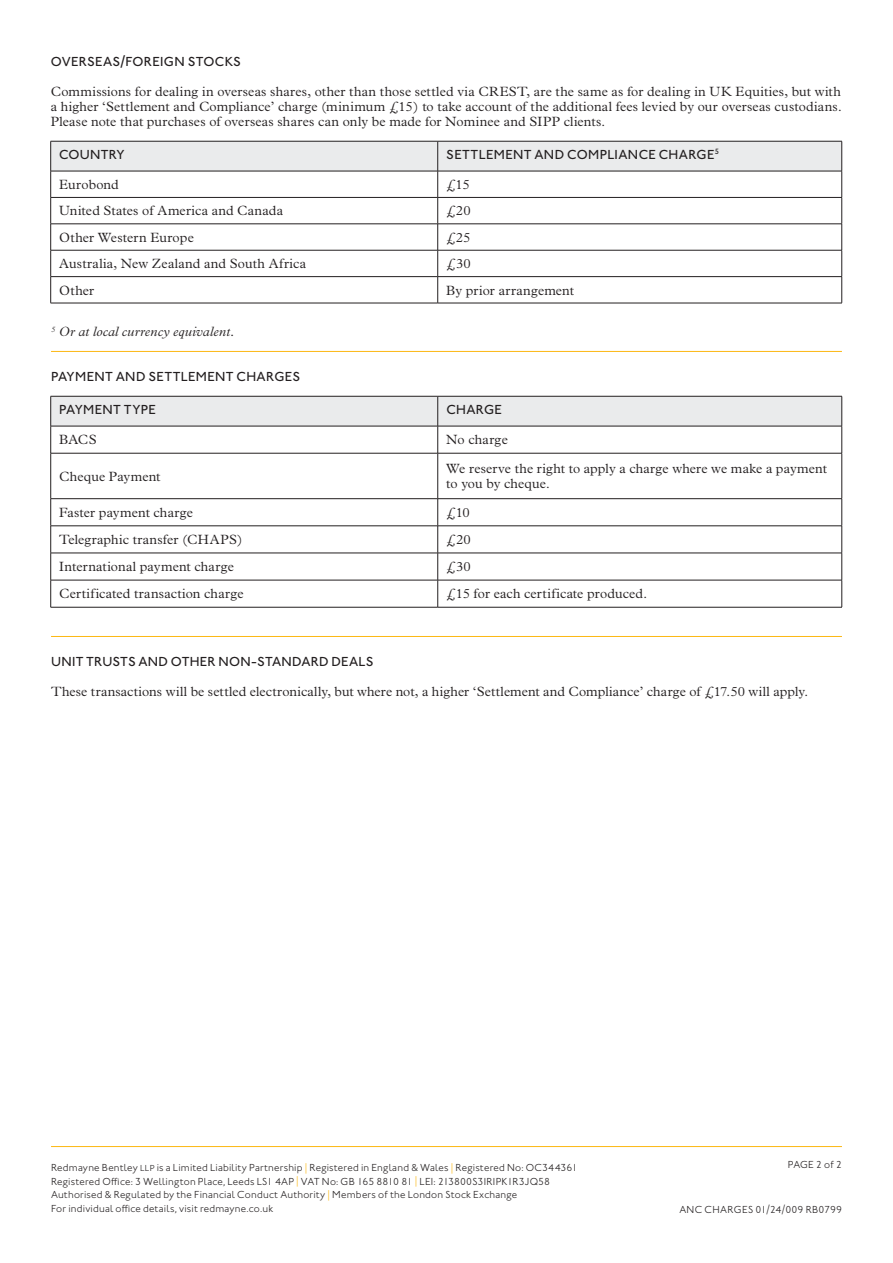
<style>
.page{position:relative;width:893px;height:1263px;background:#fff}
.page>*{position:absolute;margin:0;border:0;box-sizing:border-box;transform-origin:0 0}
.Paragraph_Style_1{font:300 13.5px/15px "Plantin MT Pro";letter-spacing:.01em;color:#231f20}
.Paragraph_Style_1-2{font:500 13.5px "Johnston ITC Pro";letter-spacing:.025em;color:#231f20}
.Paragraph_Style_1-3{font:italic 300 13.5px "Plantin MT Pro";letter-spacing:.01em;color:#231f20}
.t1{font:300 10.5px "Johnston ITC Pro";letter-spacing:.02em;color:#231f20}
.s1{font-size:9px}
.s2{color:#fcb814}
</style>
<div class="page">
<hr style="left:51px;top:1146px;width:791px;height:1px;background:#fcb814">
<svg style="left:50px;top:396px;width:792px;height:57px"></svg>
<hr style="left:51px;top:453px;width:387px;height:1px;background:#231f20">
<hr style="left:50px;top:453px;width:1px;height:45px;background:#231f20">
<hr style="left:438px;top:453px;width:404px;height:1px;background:#231f20">
<hr style="left:437px;top:453px;width:1px;height:45px;background:#231f20">
<hr style="left:841px;top:453px;width:1px;height:45px;background:#231f20">
<hr style="left:51px;top:498px;width:387px;height:1px;background:#231f20">
<hr style="left:438px;top:498px;width:404px;height:1px;background:#231f20">
<hr style="left:51px;top:526px;width:387px;height:1px;background:#231f20">
<hr style="left:438px;top:526px;width:404px;height:1px;background:#231f20">
<hr style="left:51px;top:553px;width:387px;height:1px;background:#231f20">
<hr style="left:438px;top:553px;width:404px;height:1px;background:#231f20">
<hr style="left:51px;top:580px;width:387px;height:1px;background:#231f20">
<svg style="left:50px;top:499px;width:1px;height:108px"></svg>
<hr style="left:438px;top:580px;width:404px;height:1px;background:#231f20">
<svg style="left:437px;top:499px;width:1px;height:108px"></svg>
<svg style="left:841px;top:499px;width:1px;height:108px"></svg>
<hr style="left:51px;top:607px;width:387px;height:1px;background:#231f20">
<hr style="left:438px;top:607px;width:404px;height:1px;background:#231f20">
<hr style="left:51px;top:351px;width:791px;height:1px;background:#fcb814">
<svg style="left:50px;top:141px;width:792px;height:162px"></svg>
<hr style="left:51px;top:303px;width:387px;height:1px;background:#231f20">
<hr style="left:438px;top:303px;width:404px;height:1px;background:#231f20">
<hr style="left:51px;top:636px;width:791px;height:1px;background:#fcb814">
<p class="Paragraph_Style_1-2" style="left:51px;top:54px;width:191px">OVERSEAS/FOREIGN STOCKS</p>
<p class="Paragraph_Style_1" style="left:51px;top:84px;width:792px;text-align:justify">Commissions for dealing in overseas shares, other than those settled via CREST, are the same as for dealing in UK Equities, but with a higher ‘Settlement and Compliance’ charge (minimum £15) to take account of the additional fees levied by our overseas custodians.<br>Please note that purchases of overseas shares can only be made for Nominee and SIPP clients.</p>
<p class="Paragraph_Style_1-2" style="left:59px;top:146px;width:67px">COUNTRY</p>
<p class="Paragraph_Style_1-2" style="left:446px;top:146px;width:274px">SETTLEMENT AND COMPLIANCE CHARGE<sup>5</sup></p>
<p class="Paragraph_Style_1" style="left:59px;top:177px;width:61px">Eurobond</p>
<p class="Paragraph_Style_1" style="left:446px;top:177px;width:25px">£15</p>
<p class="Paragraph_Style_1" style="left:59px;top:203px;width:225px">United States of America and Canada</p>
<p class="Paragraph_Style_1" style="left:446px;top:203px;width:26px">£20</p>
<p class="Paragraph_Style_1" style="left:59px;top:230px;width:136px">Other Western Europe</p>
<p class="Paragraph_Style_1" style="left:446px;top:230px;width:26px">£25</p>
<p class="Paragraph_Style_1" style="left:59px;top:256px;width:248px">Australia, New Zealand and South Africa</p>
<p class="Paragraph_Style_1" style="left:446px;top:256px;width:26px">£30</p>
<p class="Paragraph_Style_1" style="left:59px;top:283px;width:37px">Other</p>
<p class="Paragraph_Style_1" style="left:446px;top:283px;width:129px">By prior arrangement</p>
<p class="Paragraph_Style_1-3" style="left:51px;top:324px;width:185px"><sup>5</sup> Or at local currency equivalent.</p>
<p class="Paragraph_Style_1-2" style="left:51px;top:369px;width:250px">PAYMENT AND SETTLEMENT CHARGES</p>
<p class="Paragraph_Style_1-2" style="left:59px;top:401px;width:98px">PAYMENT TYPE</p>
<p class="Paragraph_Style_1-2" style="left:446px;top:401px;width:57px">CHARGE</p>
<p class="Paragraph_Style_1" style="left:59px;top:432px;width:39px">BACS</p>
<p class="Paragraph_Style_1" style="left:446px;top:432px;width:63px">No charge</p>
<p class="Paragraph_Style_1" style="left:59px;top:469px;width:103px">Cheque Payment</p>
<p class="Paragraph_Style_1" style="left:446px;top:461px;width:382px">We reserve the right to apply a charge where we make a payment to you by cheque.</p>
<p class="Paragraph_Style_1" style="left:59px;top:505px;width:135px">Faster payment charge</p>
<p class="Paragraph_Style_1" style="left:446px;top:505px;width:25px">£10</p>
<p class="Paragraph_Style_1" style="left:59px;top:532px;width:185px">Telegraphic transfer (CHAPS)</p>
<p class="Paragraph_Style_1" style="left:446px;top:532px;width:26px">£20</p>
<p class="Paragraph_Style_1" style="left:59px;top:559px;width:176px">International payment charge</p>
<p class="Paragraph_Style_1" style="left:446px;top:559px;width:26px">£30</p>
<p class="Paragraph_Style_1" style="left:59px;top:586px;width:186px">Certificated transaction charge</p>
<p class="Paragraph_Style_1" style="left:446px;top:586px;width:202px">£15 for each certificate produced.</p>
<p class="Paragraph_Style_1-2" style="left:51px;top:654px;width:324px">UNIT TRUSTS AND OTHER NON-STANDARD DEALS</p>
<p class="Paragraph_Style_1" style="left:51px;top:684px;width:758px">These transactions will be settled electronically, but where not, a higher ‘Settlement and Compliance’ charge of £17.50 will apply.</p>
<p class="t1" style="left:788px;top:1158px;width:56px">PAGE 2 of 2</p>
<p class="t1" style="left:51px;top:1162px;width:528px">Redmayne Bentley <span class="s1">LLP</span> is a Limited Liability Partnership <span class="s2">|</span> Registered in England &amp; Wales <span class="s2">|</span> Registered No: OC344361</p>
<p class="t1" style="left:51px;top:1175px;width:500px">Registered Office: 3 Wellington Place, Leeds LS1 4AP <span class="s2">|</span> VAT No: GB 165 8810 81 <span class="s2">|</span> LEI: 213800S3IRIPK1R3JQ58</p>
<p class="t1" style="left:51px;top:1189px;width:468px">Authorised &amp; Regulated by the Financial Conduct Authority <span class="s2">|</span> Members of the London Stock Exchange</p>
<p class="t1" style="left:51px;top:1202px;width:224px">For individual office details, visit redmayne.co.uk</p>
<p class="t1" style="left:679px;top:1203px;width:164px">ANC CHARGES 01/24/009 RB0799</p>
</div>
